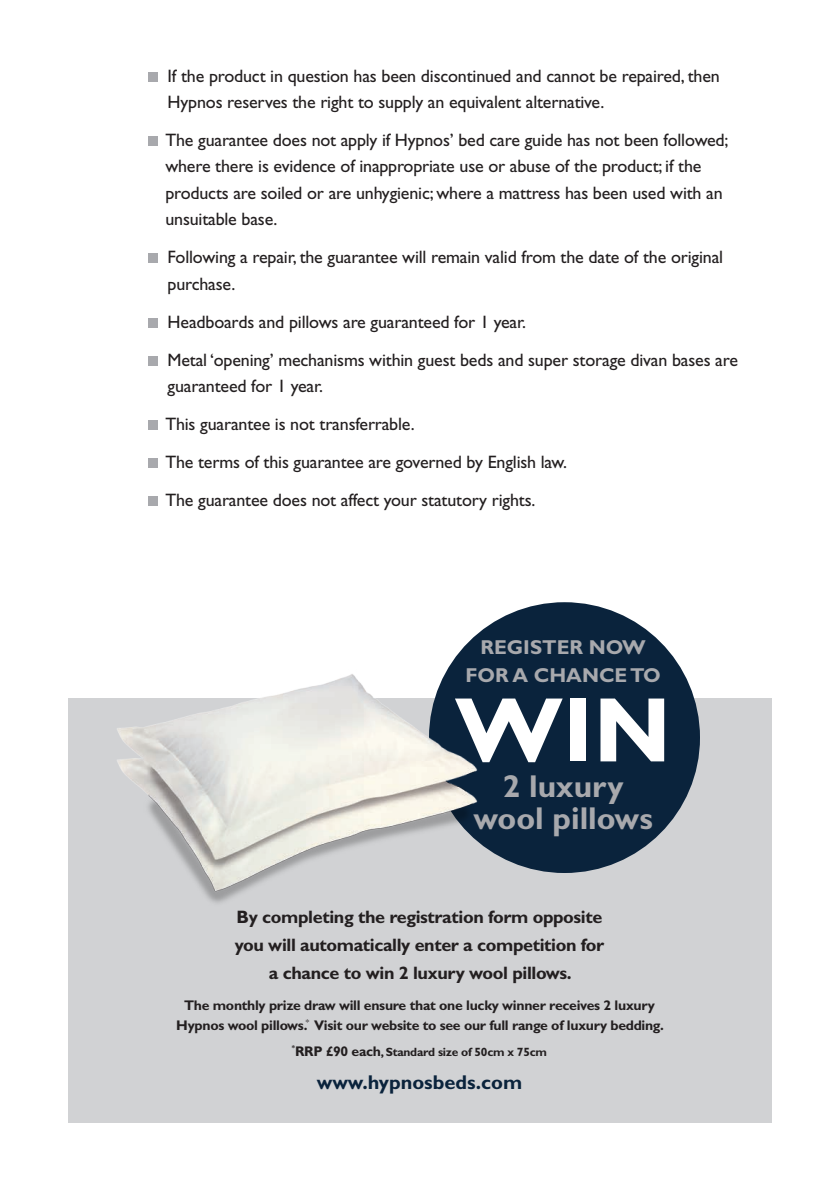
<style>
.page{position:relative;width:840px;height:1191px;background:#fff}
.page>*{position:absolute;margin:0;border:0;box-sizing:border-box;transform-origin:0 0}
.t1{font:700 92.2px "Gill Sans";color:#fff}
.t2{font:700 31.6px/31.6px "Gill Sans";color:#a8a9ad;text-align:center}
.t3{font:700 20.2px/28.8px "Gill Sans";color:#a8a9ad;text-align:center}
.t4{font:700 20px "Gill Sans";color:#0a233c}
.t5{font:18px/26.4px "Gill Sans";letter-spacing:-.01em;color:#231f20}
.t6{font:700 18px/28px "Gill Sans";letter-spacing:-.02em;color:#231f20;text-align:center}
.t7{font:700 14px/20px "Gill Sans";letter-spacing:-.02em;color:#231f20;text-align:center}
.t8{font:700 12px "Gill Sans";letter-spacing:-.02em;color:#231f20}
.s1{font-size:14px}
</style>
<div class="page">
<div style="left:68px;top:699px;width:703px;height:424px;background:#d1d2d4"></div>
<div style="left:148px;top:72px;width:10px;height:10px;background:#a8a9ad"></div>
<div style="left:148px;top:136px;width:10px;height:10px;background:#a8a9ad"></div>
<div style="left:148px;top:253px;width:10px;height:10px;background:#a8a9ad"></div>
<div style="left:148px;top:318px;width:10px;height:10px;background:#a8a9ad"></div>
<div style="left:148px;top:355px;width:10px;height:10px;background:#a8a9ad"></div>
<div style="left:148px;top:420px;width:10px;height:10px;background:#a8a9ad"></div>
<div style="left:148px;top:458px;width:10px;height:10px;background:#a8a9ad"></div>
<div style="left:148px;top:495px;width:10px;height:10px;background:#a8a9ad"></div>
<div style="left:429px;top:602px;width:270px;height:271px;background:#0a233c;border-radius:50%"></div>
<img style="left:99px;top:660px;width:393px;height:243px">
<p class="t5" style="left:167px;top:62px;width:553px">If the product in question has been discontinued and cannot be repaired, then<br>Hypnos reserves the right to supply an equivalent alternative.</p>
<p class="t5" style="left:165px;top:127px;width:564px">The guarantee does not apply if Hypnos’ bed care guide has not been followed; where there is evidence of inappropriate use or abuse of the product; if the products are soiled or are unhygienic; where a mattress has been used with an unsuitable base.</p>
<p class="t5" style="left:167px;top:244px;width:556px">Following a repair, the guarantee will remain valid from the date of the original purchase.</p>
<p class="t5" style="left:167px;top:303px;width:571px;line-height:37.8px">Headboards and pillows are guaranteed for 1 year.<br>Metal ‘opening’ mechanisms within guest beds and super storage divan bases are</p>
<p class="t5" style="left:165px;top:367px;width:403px;line-height:37.8px">guaranteed for 1 year.<br>This guarantee is not transferrable.<br>The terms of this guarantee are governed by English law.<br>The guarantee does not affect your statutory rights.</p>
<p class="t3" style="left:465px;top:632px;width:197px">REGISTER NOW<br>FOR A CHANCE TO</p>
<h1 class="t1" style="left:455px;top:675px;width:218px">WIN</h1>
<h2 class="t2" style="left:473px;top:770px;width:181px">2 luxury wool pillows</h2>
<p class="t6" style="left:235px;top:902px;width:371px">By completing the registration form opposite you will automatically enter a competition for a chance to win 2 luxury wool pillows.</p>
<p class="t7" style="left:176px;top:995px;width:489px">The monthly prize draw will ensure that one lucky winner receives 2 luxury<br>Hypnos wool pillows.<sup>*</sup> Visit our website to see our full range of luxury bedding.</p>
<p class="t8" style="left:292px;top:1044px;width:256px"><sup>*</sup><span class="s1">RRP £90 each</span>, Standard size of 50cm x 75cm</p>
<p class="t4" style="left:316px;top:1070px;width:207px">www.hypnosbeds.com</p>
</div>
